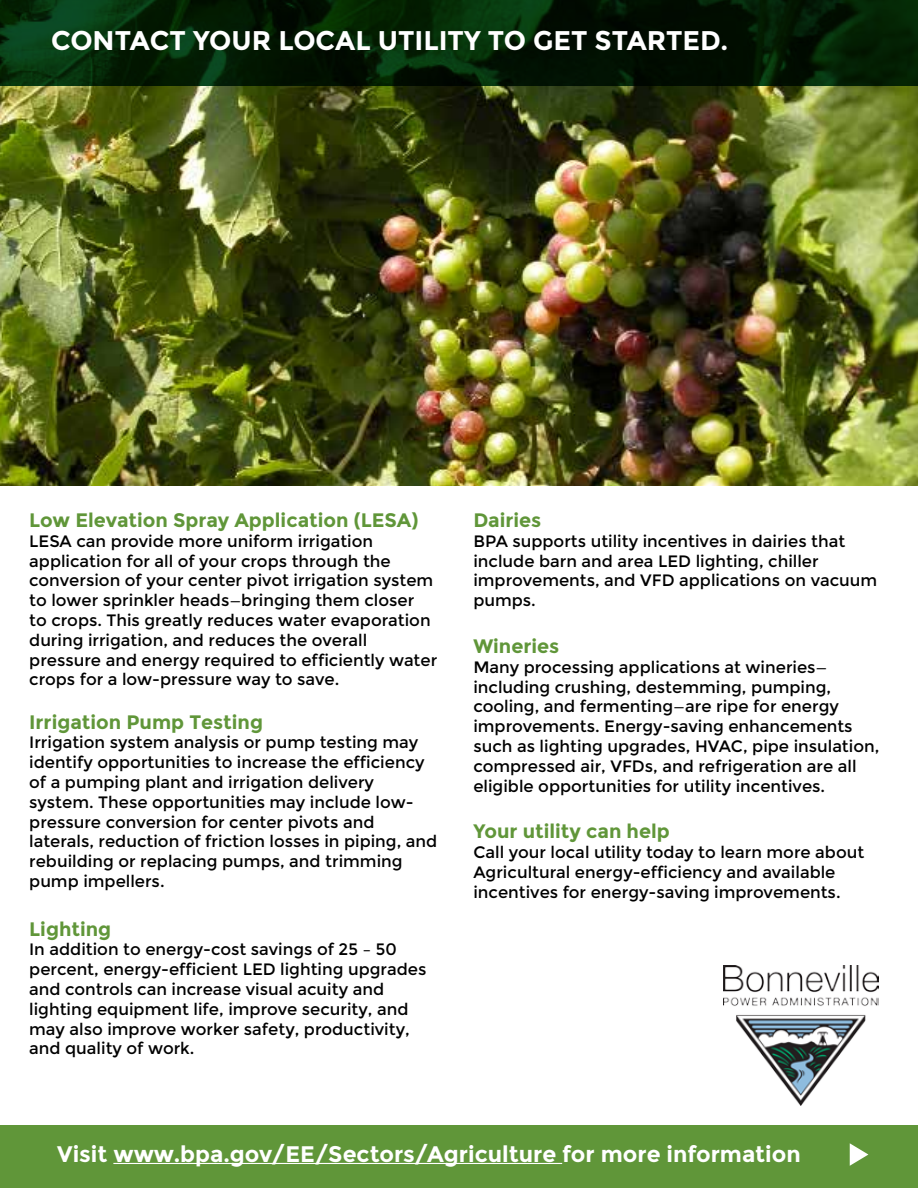
<style>
.page{position:relative;width:918px;height:1188px;background:#fff}
.page>*{position:absolute;margin:0;border:0;box-sizing:border-box;transform-origin:0 0}
.t1{font:700 27px "Montserrat";color:#fff}
.t2{font:700 22.5px "Montserrat";color:#fff}
.t3{font:700 19.5px "Montserrat";color:#609639}
.t4{font:16.5px/19.8px "Montserrat";color:#000}
</style>
<div class="page">
<img style="left:0;top:86px;width:918px;height:400px">
<svg style="left:0;top:0;width:918px;height:86px;background:#031f05"></svg>
<div style="left:0;top:1125px;width:918px;height:63px;background:#609639"></div>
<img style="left:723px;top:965px;width:156px;height:140px">
<hr style="left:113px;top:1163px;width:449px;height:1px;background:#fff">
<svg style="left:850px;top:1143px;width:18px;height:23px"></svg>
<h1 class="t1" style="left:51px;top:24px;width:679px">CONTACT YOUR LOCAL UTILITY TO GET STARTED.</h1>
<p class="t3" style="left:29px;top:509px;width:391px">Low Elevation Spray Application (LESA)</p>
<p class="t4" style="left:29px;top:531px;width:410px">LESA can provide more uniform irrigation application for all of your crops through the conversion of your center pivot irrigation system to lower sprinkler heads—bringing them closer<br>to crops. This greatly reduces water evaporation during irrigation, and reduces the overall pressure and energy required to efficiently water crops for a low-pressure way to save.</p>
<p class="t3" style="left:29px;top:710px;width:235px">Irrigation Pump Testing</p>
<p class="t4" style="left:29px;top:733px;width:410px">Irrigation system analysis or pump testing may identify opportunities to increase the efficiency of a pumping plant and irrigation delivery system. These opportunities may include low&shy;pressure conversion for center pivots and laterals, reduction of friction losses in piping, and rebuilding or replacing pumps, and trimming pump impellers.</p>
<p class="t3" style="left:29px;top:917px;width:83px">Lighting</p>
<p class="t4" style="left:29px;top:940px;width:399px">In addition to energy-cost savings of 25 – 50 percent, energy-efficient LED lighting upgrades and controls can increase visual acuity and lighting equipment life, improve security, and may also improve worker safety, productivity, and quality of work.</p>
<p class="t3" style="left:473px;top:509px;width:70px">Dairies</p>
<p class="t4" style="left:473px;top:531px;width:405px">BPA supports utility incentives in dairies that include barn and area LED lighting, chiller improvements, and VFD applications on vacuum pumps.</p>
<p class="t3" style="left:473px;top:635px;width:87px">Wineries</p>
<p class="t4" style="left:473px;top:657px;width:408px">Many processing applications at wineries— including crushing, destemming, pumping, cooling, and fermenting—are ripe for energy improvements. Energy-saving enhancements such as lighting upgrades, HVAC, pipe insulation, compressed air, VFDs, and refrigeration are all eligible opportunities for utility incentives.</p>
<p class="t3" style="left:473px;top:820px;width:198px">Your utility can help</p>
<p class="t4" style="left:473px;top:843px;width:392px">Call your local utility today to learn more about<br>Agricultural energy-efficiency and available incentives for energy-saving improvements.</p>
<h2 class="t2" style="left:57px;top:1140px;width:745px">Visit www.bpa.gov/EE/Sectors/Agriculture for more information</h2>
</div>
